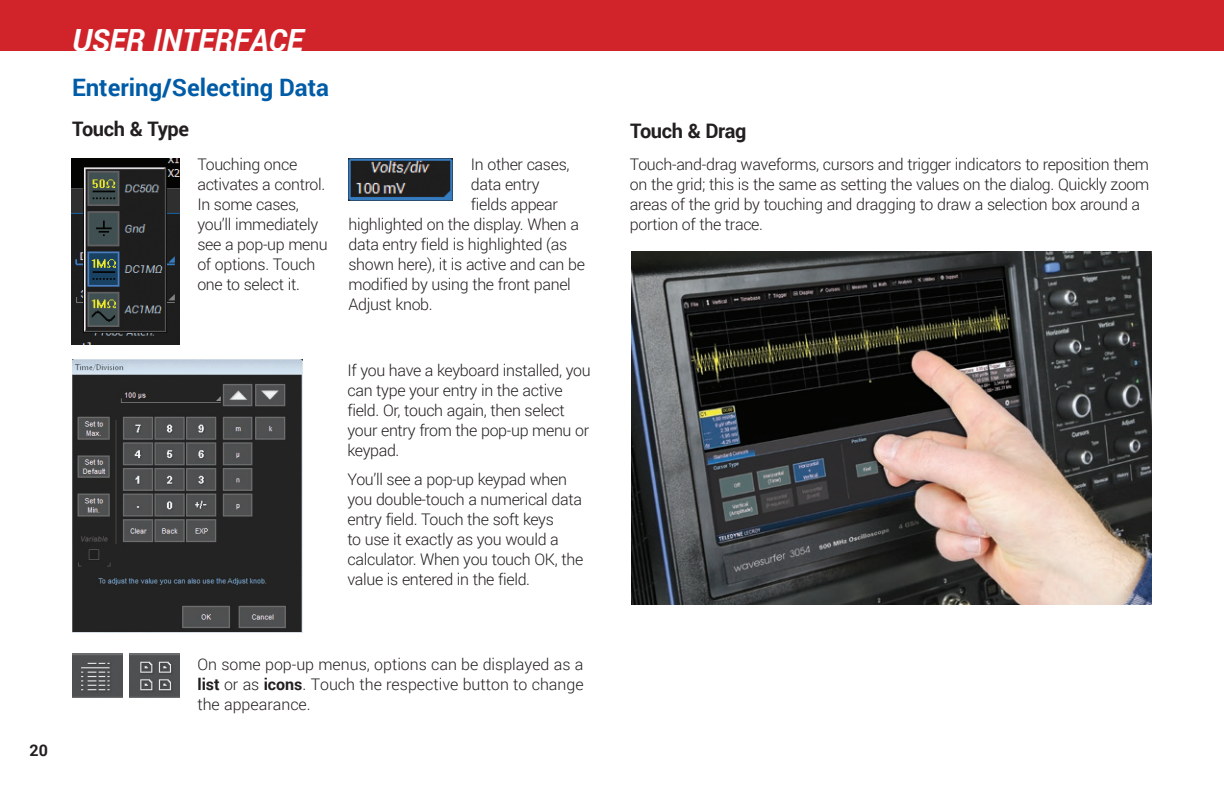
<style>
.page{position:relative;width:1224px;height:792px;background:#fff}
.page>*{position:absolute;margin:0;border:0;box-sizing:border-box;transform-origin:0 0}
.t1{font:italic 700 30.6px "Roboto";color:#fff}
.t2{font:700 24px "Roboto";color:#015ca7}
.t3{font:700 20px "Roboto";letter-spacing:-.02em;color:#231f20}
.t4{font:300 16px/20px "Roboto";letter-spacing:-.02em;color:#231f20}
.t5{font:700 16px "Roboto";color:#231f20}
.s1{font-weight:700}
</style>
<div class="page">
<div style="left:0;top:0;width:1224px;height:51px;background:#d1232a"></div>
<img style="left:631px;top:251px;width:521px;height:353px">
<img style="left:72px;top:158px;width:107px;height:186px">
<img style="left:129px;top:653px;width:50px;height:45px">
<img style="left:72px;top:653px;width:50px;height:45px">
<img style="left:348px;top:158px;width:105px;height:43px">
<img style="left:72px;top:359px;width:230px;height:274px">
<h1 class="t1" style="left:72px;top:19px;width:233px">USER INTERFACE</h1>
<h2 class="t2" style="left:72px;top:71px;width:259px">Entering/Selecting Data</h2>
<p class="t3" style="left:72px;top:115px;width:118px">Touch &amp; Type</p>
<p class="t3" style="left:630px;top:116px;width:118px">Touch &amp; Drag</p>
<p class="t4" style="left:197px;top:154px;width:132px">Touching once activates a control.<br>In some cases, you’ll immediately see a pop-up menu of options. Touch one to select it.</p>
<p class="t4" style="left:471px;top:154px;width:100px">In other cases,</p>
<p class="t4" style="left:471px;top:174px;width:70px">data entry</p>
<p class="t4" style="left:471px;top:194px;width:88px">fields appear</p>
<p class="t4" style="left:348px;top:214px;width:232px">highlighted on the display. When a</p>
<p class="t4" style="left:348px;top:234px;width:220px">data entry field is highlighted (as</p>
<p class="t4" style="left:348px;top:254px;width:238px">shown here), it is active and can be</p>
<p class="t4" style="left:348px;top:274px;width:224px">modified by using the front panel</p>
<p class="t4" style="left:348px;top:294px;width:86px">Adjust knob.</p>
<p class="t4" style="left:347px;top:360px;width:245px">If you have a keyboard installed, you can type your entry in the active field. Or, touch again, then select your entry from the pop-up menu or keypad.</p>
<p class="t4" style="left:347px;top:469px;width:237px">You’ll see a pop-up keypad when you double-touch a numerical data entry field. Touch the soft keys<br>to use it exactly as you would a calculator. When you touch OK, the value is entered in the field.</p>
<p class="t4" style="left:630px;top:154px;width:521px">Touch-and-drag waveforms, cursors and trigger indicators to reposition them on the grid; this is the same as setting the values on the dialog. Quickly zoom areas of the grid by touching and dragging to draw a selection box around a portion of the trace.</p>
<p class="t5" style="left:30px;top:739px;width:20px">20</p>
<p class="t4" style="left:197px;top:654px;width:388px;text-align:justify">On some pop-up menus, options can be displayed as a <span class="s1">list</span> or as <span class="s1">icons</span>. Touch the respective button to change the appearance.</p>
</div>
